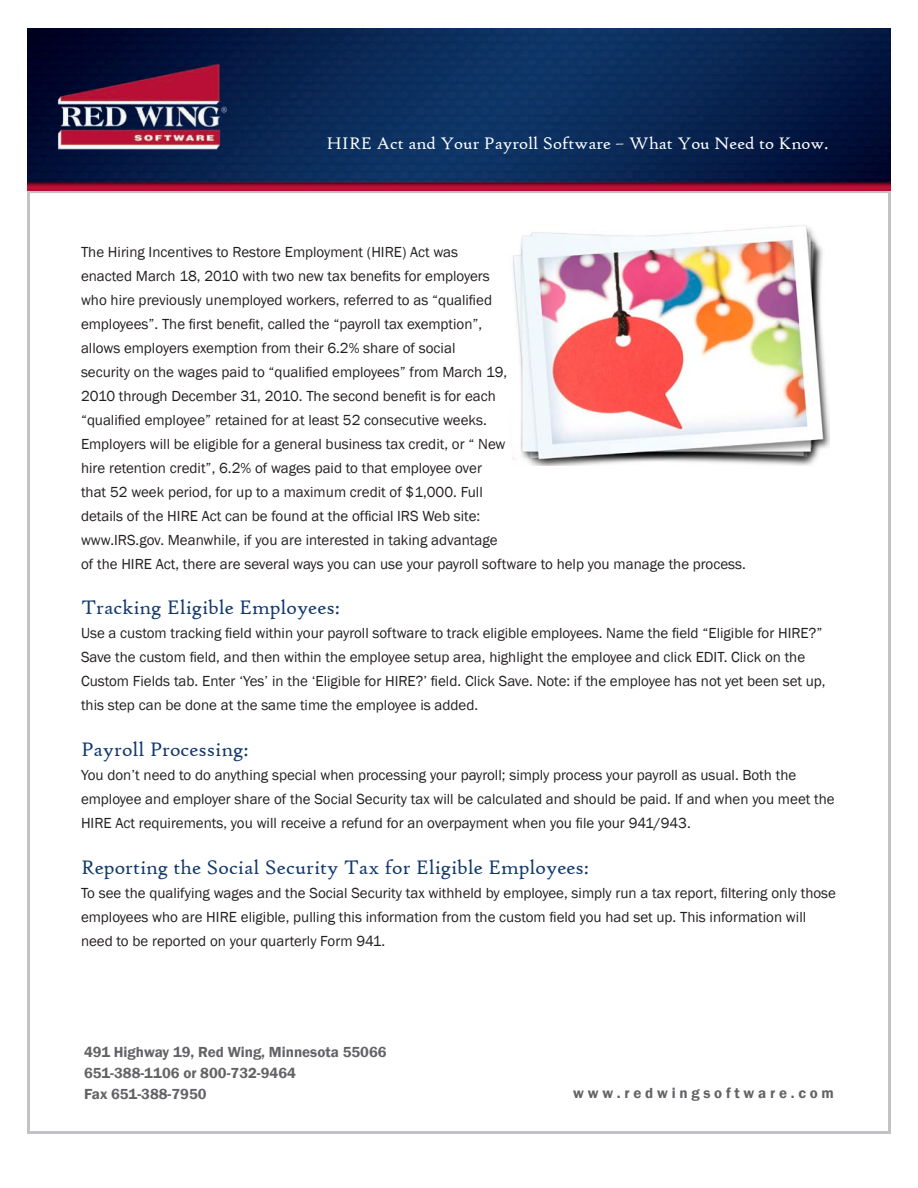
<style>
.page{position:relative;width:918px;height:1188px;background:#fff}
.page>*{position:absolute;margin:0;border:0;box-sizing:border-box;transform-origin:0 0}
.t1{font:21px "High Tower Text";color:#11386d}
.t2{font:18px "High Tower Text";color:#fff}
.t3{font:15px/24px "Franklin Gothic";color:#231f20}
.t4{font:600 15px "Franklin Gothic";color:#636366}
</style>
<div class="page">
<img style="left:27px;top:28px;width:864px;height:162px">
<img style="left:512px;top:225px;width:318px;height:241px">
<p class="t2" style="left:326px;top:132px;width:504px">HIRE Act and Your Payroll Software – What You Need to Know.</p>
<p class="t3" style="left:81px;top:240px;width:666px">The Hiring Incentives to Restore Employment (HIRE) Act was<br>enacted March 18, 2010 with two new tax benefits for employers<br>who hire previously unemployed workers, referred to as “qualified<br>employees”. The first benefit, called the “payroll tax exemption”,<br>allows employers exemption from their 6.2% share of social<br>security on the wages paid to “qualified employees” from March 19,<br>2010 through December 31, 2010. The second benefit is for each<br>“qualified employee” retained for at least 52 consecutive weeks.<br>Employers will be eligible for a general business tax credit, or “ New<br>hire retention credit”, 6.2% of wages paid to that employee over<br>that 52 week period, for up to a maximum credit of $1,000. Full<br>details of the HIRE Act can be found at the official IRS Web site:<br>www.IRS.gov. Meanwhile, if you are interested in taking advantage<br>of the HIRE Act, there are several ways you can use your payroll software to help you manage the process.</p>
<p class="t1" style="left:81px;top:595px;width:261px">Tracking Eligible Employees:</p>
<p class="t3" style="left:81px;top:622px;width:746px">Use a custom tracking field within your payroll software to track eligible employees. Name the field “Eligible for HIRE?” Save the custom field, and then within the employee setup area, highlight the employee and click EDIT. Click on the Custom Fields tab. Enter ‘Yes’ in the ‘Eligible for HIRE?’ field. Click Save. Note: if the employee has not yet been set up, this step can be done at the same time the employee is added.</p>
<p class="t1" style="left:81px;top:737px;width:169px">Payroll Processing:</p>
<p class="t3" style="left:81px;top:763px;width:755px">You don’t need to do anything special when processing your payroll; simply process your payroll as usual. Both the employee and employer share of the Social Security tax will be calculated and should be paid. If and when you meet the<br>HIRE Act requirements, you will receive a refund for an overpayment when you file your 941/943.</p>
<p class="t1" style="left:81px;top:855px;width:510px">Reporting the Social Security Tax for Eligible Employees:</p>
<p class="t3" style="left:81px;top:881px;width:757px">To see the qualifying wages and the Social Security tax withheld by employee, simply run a tax report, filtering only those employees who are HIRE eligible, pulling this information from the custom field you had set up. This information will need to be reported on your quarterly Form 941.</p>
<p class="t4" style="left:84px;top:1043px;width:304px">491 Highway 19, Red Wing, Minnesota 55066</p>
<p class="t4" style="left:84px;top:1064px;width:214px">651-388-1106 or 800-732-9464</p>
<p class="t4" style="left:84px;top:1085px;width:124px">Fax 651-388-7950</p>
<p class="t4" style="left:573px;top:1084px;width:262px">w w w . r e d w i n g s o f t w a r e . c o m</p>
</div>
